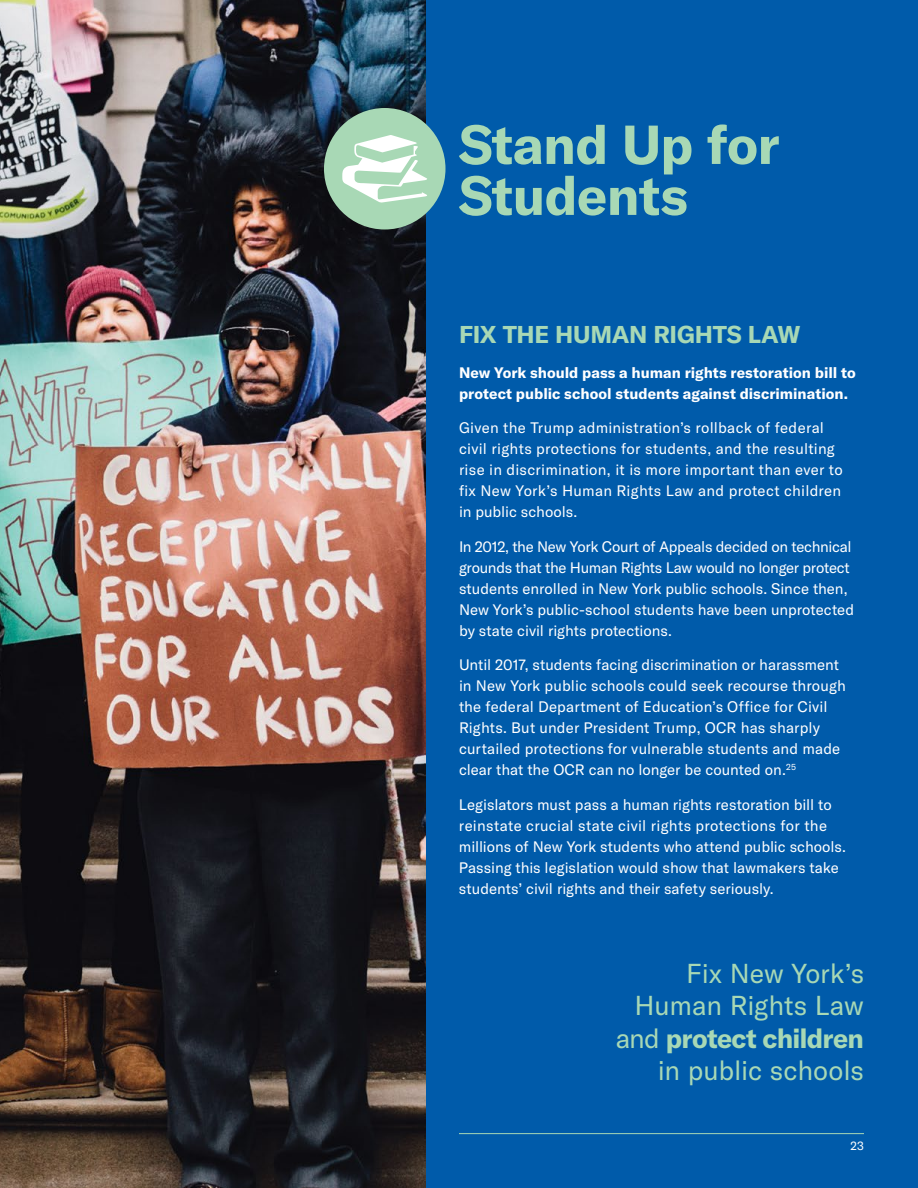
<style>
.page{position:relative;width:918px;height:1188px;background:#fff}
.page>*{position:absolute;margin:0;border:0;box-sizing:border-box;transform-origin:0 0}
.t1{font:700 54px/51px "GT America";letter-spacing:-.01em;color:#a8d8b5}
.t2{font:27px/32.4px "GT America";letter-spacing:-.005em;color:#a8d8b5;text-align:right}
.t3{font:700 24px "GT America";letter-spacing:-.015em;color:#a8d8b5}
.t4{font:15px/21px "GT America";letter-spacing:.005em;color:#fff}
.t5{font:700 15px/21px "GT America";color:#fff}
.t6{font:12px "GT America";color:#fff}
.s1{font-weight:700}
</style>
<div class="page">
<div style="left:425px;top:0;width:493px;height:1188px;background:#005baa"></div>
<hr style="left:459px;top:1133px;width:405px;height:1px;background:#a8d8b5">
<img style="left:0;top:0;width:425px;height:1188px">
<div style="left:324px;top:108px;width:122px;height:122px;background:#a8d8b5;border-radius:50%"></div>
<svg style="left:342px;top:135px;width:85px;height:68px"></svg>
<h1 class="t1" style="left:459px;top:119px;width:322px">Stand Up for<br>Students</h1>
<h3 class="t3" style="left:459px;top:320px;width:343px">FIX THE HUMAN RIGHTS LAW</h3>
<p class="t5" style="left:459px;top:362px;width:398px">New York should pass a human rights restoration bill to protect public school students against discrimination.</p>
<p class="t4" style="left:459px;top:417px;width:385px">Given the Trump administration’s rollback of federal civil rights protections for students, and the resulting rise in discrimination, it is more important than ever to fix New York’s Human Rights Law and protect children in public schools.</p>
<p class="t4" style="left:459px;top:536px;width:397px">In 2012, the New York Court of Appeals decided on technical grounds that the Human Rights Law would no longer protect students enrolled in New York public schools. Since then, New York’s public-school students have been unprotected by state civil rights protections.</p>
<p class="t4" style="left:459px;top:654px;width:388px">Until 2017, students facing discrimination or harassment in New York public schools could seek recourse through the federal Department of Education’s Office for Civil Rights. But under President Trump, OCR has sharply curtailed protections for vulnerable students and made clear that the OCR can no longer be counted on.<sup>25</sup></p>
<p class="t4" style="left:459px;top:794px;width:389px">Legislators must pass a human rights restoration bill to reinstate crucial state civil rights protections for the millions of New York students who attend public schools.<br>Passing this legislation would show that lawmakers take students’ civil rights and their safety seriously.</p>
<h2 class="t2" style="left:616px;top:957px;width:250px">Fix New York’s<br>Human Rights Law and <span class="s1">protect children </span>in public schools</h2>
<p class="t6" style="left:851px;top:1139px;width:15px">23</p>
</div>
